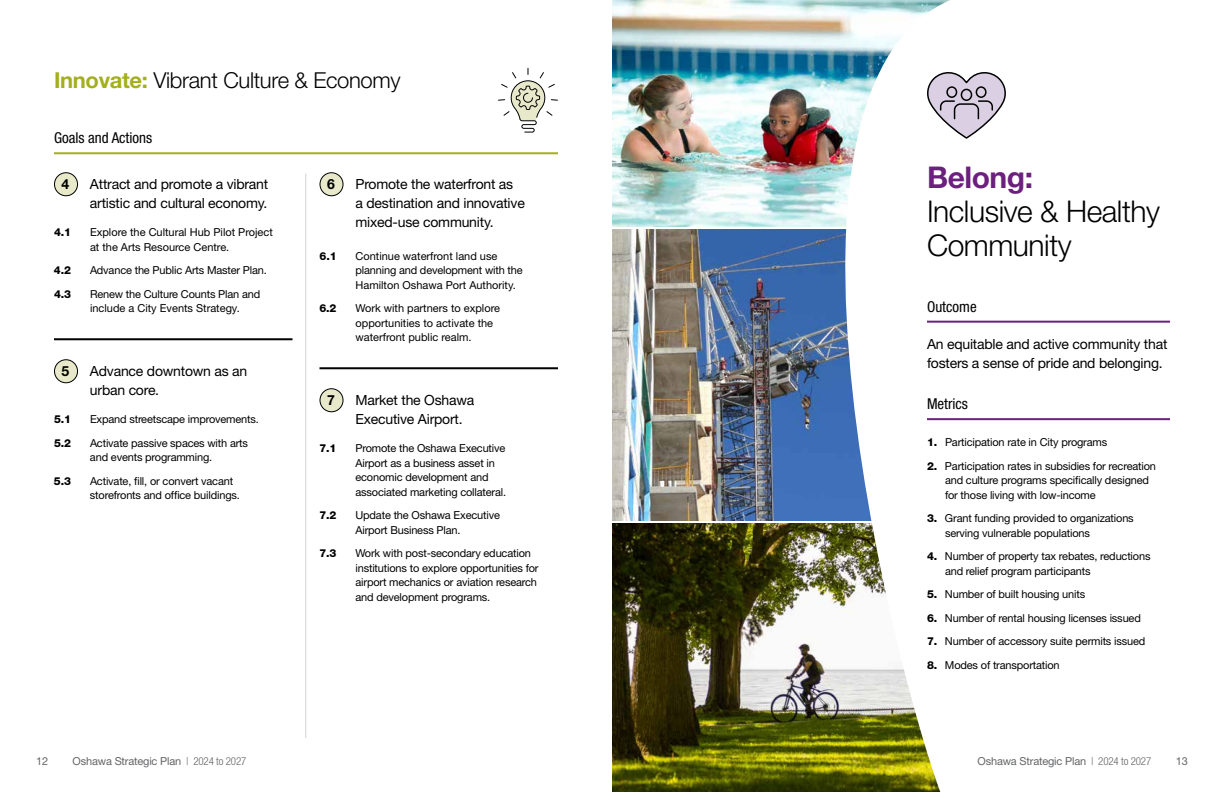
<style>
.page{position:relative;width:1224px;height:792px;background:#fff}
.page>*{position:absolute;margin:0;border:0;box-sizing:border-box;transform-origin:0 0}
.t1{font:300 30px/34px "Helvetica Neue LT Pro";letter-spacing:-.015em;color:#000}
.t2{font:300 22px "Helvetica Neue LT Pro";letter-spacing:-.015em;color:#000}
.t3{font:condensed 15px "Helvetica Neue LT Pro";color:#000}
.Intro_Paragraph{font:14px/19px "Helvetica Neue LT Pro";letter-spacing:-.015em;color:#000}
.Intro_Paragraph-2{font:700 14px "Helvetica Neue LT Pro";color:#000}
.Body_Copy{font:11px/14.5px "Helvetica Neue LT Pro";letter-spacing:-.015em;color:#000}
.t4{font:11px "Helvetica Neue LT Pro";letter-spacing:-.015em;color:#636466}
.Body_Copy-2{font:800 11px "Helvetica Neue LT Pro";color:#000}
.s1{font-weight:700;color:#a3af1d}
.s2{font-weight:300;font-stretch:condensed}
.s3{font-weight:700;color:#6c207e}
.s4{font-weight:800}
</style>
<div class="page">
<img style="left:612px;top:230px;width:94px;height:291px">
<img style="left:612px;top:524px;width:94px;height:268px">
<img style="left:612px;top:0;width:94px;height:227px">
<hr style="left:54px;top:152px;width:504px;height:2px;background:#a3af1d">
<hr style="left:54px;top:338px;width:238px;height:2px;background:#000">
<div style="left:54px;top:173px;width:24px;height:23px;background:#e7e9ca;border-radius:50%"></div>
<div style="left:54px;top:172px;width:24px;height:24px;border:1px solid #000;border-radius:50%"></div>
<div style="left:54px;top:360px;width:24px;height:23px;background:#e7e9ca;border-radius:50%"></div>
<div style="left:54px;top:359px;width:24px;height:24px;border:1px solid #000;border-radius:50%"></div>
<hr style="left:320px;top:367px;width:238px;height:2px;background:#000">
<div style="left:320px;top:173px;width:23px;height:23px;background:#e7e9ca;border-radius:50%"></div>
<div style="left:319px;top:172px;width:25px;height:24px;border:1px solid #000;border-radius:50%"></div>
<div style="left:320px;top:389px;width:23px;height:23px;background:#e7e9ca;border-radius:50%"></div>
<div style="left:319px;top:388px;width:25px;height:24px;border:1px solid #000;border-radius:50%"></div>
<hr style="left:306px;top:174px;width:1px;height:564px;background:#d1d3d4">
<img style="left:706px;top:0;width:464px;height:792px">
<hr style="left:927px;top:321px;width:243px;height:2px;background:#6c207e">
<hr style="left:927px;top:418px;width:243px;height:2px;background:#6c207e">
<svg style="left:925px;top:68px;width:84px;height:72px"></svg>
<svg style="left:498px;top:67px;width:60px;height:66px"></svg>
<h1 class="t2" style="left:54px;top:66px;width:348px"><span class="s1">Innovate:</span> Vibrant Culture &amp; Economy</h1>
<h2 class="t3" style="left:54px;top:129px;width:100px">Goals and Actions</h2>
<p class="Intro_Paragraph-2" style="left:62px;top:176px;width:9px">4</p>
<p class="Intro_Paragraph" style="left:90px;top:174px;width:180px">Attract and promote a vibrant artistic and cultural economy.</p>
<p class="Body_Copy-2" style="left:54px;top:226px;width:19px">4.1</p>
<p class="Body_Copy" style="left:90px;top:225px;width:184px">Explore the Cultural Hub Pilot Project at the Arts Resource Centre.</p>
<p class="Body_Copy-2" style="left:54px;top:264px;width:19px">4.2</p>
<p class="Body_Copy" style="left:90px;top:263px;width:178px">Advance the Public Arts Master Plan.</p>
<p class="Body_Copy-2" style="left:54px;top:287px;width:19px">4.3</p>
<p class="Body_Copy" style="left:90px;top:286px;width:172px">Renew the Culture Counts Plan and include a City Events Strategy.</p>
<p class="Intro_Paragraph-2" style="left:62px;top:363px;width:9px">5</p>
<p class="Intro_Paragraph" style="left:90px;top:361px;width:159px">Advance downtown as an urban core.</p>
<p class="Body_Copy-2" style="left:54px;top:413px;width:19px">5.1</p>
<p class="Body_Copy" style="left:90px;top:412px;width:170px">Expand streetscape improvements.</p>
<p class="Body_Copy-2" style="left:54px;top:436px;width:19px">5.2</p>
<p class="Body_Copy" style="left:90px;top:435px;width:160px">Activate passive spaces with arts and events programming.</p>
<p class="Body_Copy-2" style="left:54px;top:474px;width:19px">5.3</p>
<p class="Body_Copy" style="left:90px;top:473px;width:151px">Activate, fill, or convert vacant storefronts and office buildings.</p>
<p class="Intro_Paragraph-2" style="left:327px;top:176px;width:9px">6</p>
<p class="Intro_Paragraph" style="left:355px;top:174px;width:171px">Promote the waterfront as<br>a destination and innovative mixed-use community.</p>
<p class="Body_Copy-2" style="left:320px;top:249px;width:19px">6.1</p>
<p class="Body_Copy" style="left:355px;top:248px;width:169px">Continue waterfront land use planning and development with the<br>Hamilton Oshawa Port Authority.</p>
<p class="Body_Copy-2" style="left:319px;top:302px;width:19px">6.2</p>
<p class="Body_Copy" style="left:356px;top:301px;width:146px">Work with partners to explore opportunities to activate the waterfront public realm.</p>
<p class="Intro_Paragraph-2" style="left:327px;top:392px;width:9px">7</p>
<p class="Intro_Paragraph" style="left:355px;top:390px;width:120px">Market the Oshawa<br>Executive Airport.</p>
<p class="Body_Copy-2" style="left:320px;top:442px;width:19px">7.1</p>
<p class="Body_Copy" style="left:355px;top:441px;width:152px">Promote the Oshawa Executive<br>Airport as a business asset in economic development and associated marketing collateral.</p>
<p class="Body_Copy-2" style="left:319px;top:509px;width:19px">7.2</p>
<p class="Body_Copy" style="left:355px;top:508px;width:146px">Update the Oshawa Executive<br>Airport Business Plan.</p>
<p class="Body_Copy-2" style="left:319px;top:547px;width:19px">7.3</p>
<p class="Body_Copy" style="left:356px;top:546px;width:185px">Work with post-secondary education institutions to explore opportunities for airport mechanics or aviation research and development programs.</p>
<p class="t4" style="left:36px;top:754px;width:14px">12</p>
<p class="t4" style="left:73px;top:754px;width:175px">Oshawa Strategic Plan <span class="s2">| 2024 to 2027</span></p>
<h1 class="t1" style="left:927px;top:160px;width:235px"><span class="s3">Belong:<br></span>Inclusive &amp; Healthy<br>Community</h1>
<h2 class="t3" style="left:927px;top:298px;width:51px">Outcome</h2>
<p class="Intro_Paragraph" style="left:927px;top:334px;width:242px">An equitable and active community that fosters a sense of pride and belonging.</p>
<h3 class="t3" style="left:927px;top:395px;width:43px">Metrics</h3>
<p class="Body_Copy" style="left:927px;top:435px;width:182px"><span class="s4">1.</span> Participation rate in City programs</p>
<p class="Body_Copy" style="left:945px;top:458px;width:212px;text-indent:-18px"><span class="s4">2.</span> Participation rates in subsidies for recreation and culture programs specifically designed for those living with low-income</p>
<p class="Body_Copy" style="left:945px;top:511px;width:190px;text-indent:-18px"><span class="s4">3.</span> Grant funding provided to organizations serving vulnerable populations</p>
<p class="Body_Copy" style="left:945px;top:549px;width:207px;text-indent:-18px"><span class="s4">4.</span> Number of property tax rebates, reductions and relief program participants</p>
<p class="Body_Copy" style="left:927px;top:587px;width:160px"><span class="s4">5.</span> Number of built housing units</p>
<p class="Body_Copy" style="left:927px;top:610px;width:215px"><span class="s4">6.</span> Number of rental housing licenses issued</p>
<p class="Body_Copy" style="left:927px;top:634px;width:220px"><span class="s4">7.</span> Number of accessory suite permits issued</p>
<p class="Body_Copy" style="left:927px;top:657px;width:134px"><span class="s4">8.</span> Modes of transportation</p>
<p class="t4" style="left:978px;top:754px;width:175px">Oshawa Strategic Plan <span class="s2">| 2024 to 2027</span></p>
<p class="t4" style="left:1176px;top:754px;width:14px">13</p>
</div>
